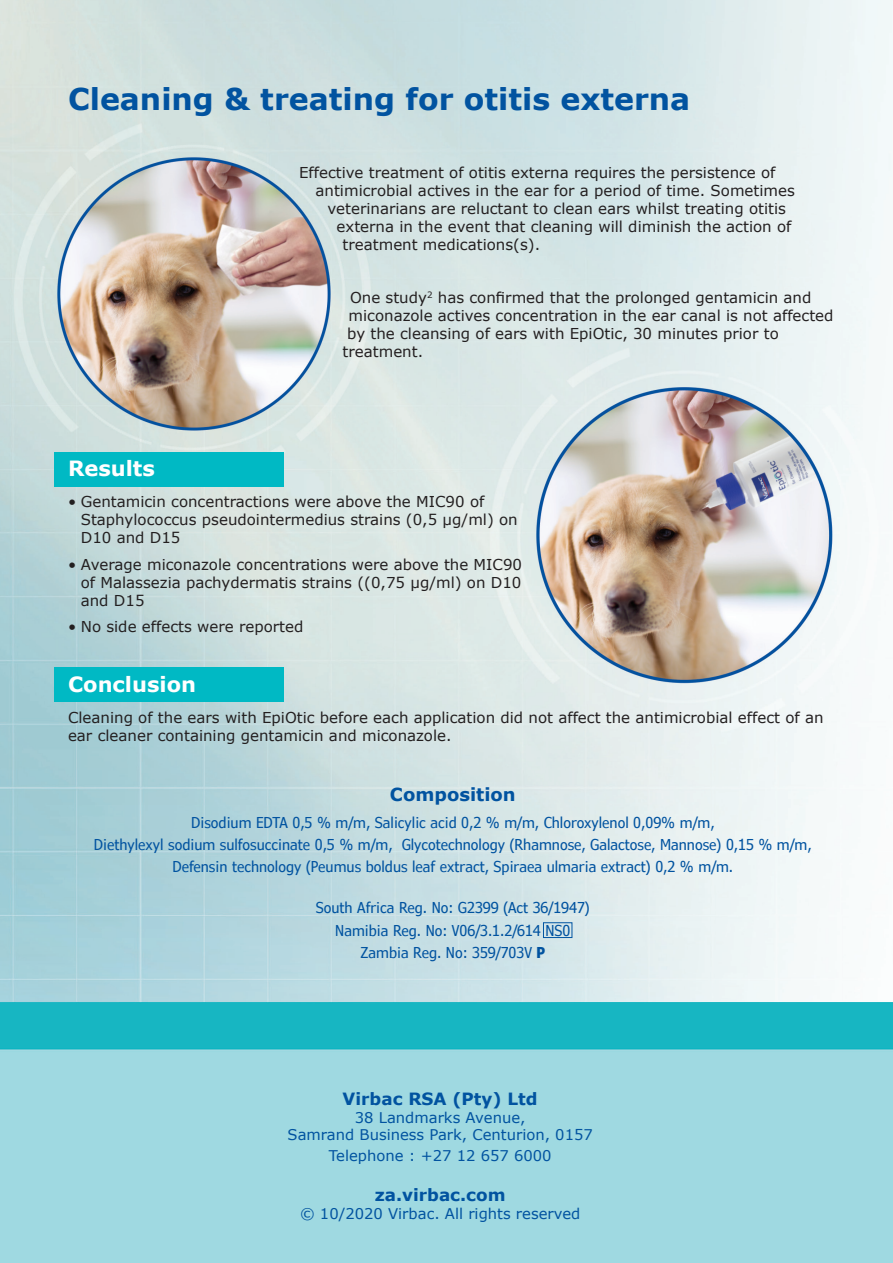
<style>
.page{position:relative;width:893px;height:1263px;background:#fff}
.page>*{position:absolute;margin:0;border:0;box-sizing:border-box;transform-origin:0 0}
.t1{font:700 30px "Verdana";color:#0153a0}
.t2{font:700 21px "Verdana";color:#fff}
.t3{font:700 18px "Verdana Pro";color:#0153a0}
.t4{font:700 16.8px "Verdana";color:#0153a0}
.t5{font:15px/18px "Verdana";color:#231f20}
.t6{font:condensed 15px "Verdana Pro";color:#0153a0}
.t7{font:14.7px "Verdana";color:#0153a0}
.s1{font-weight:700}
</style>
<div class="page">
<img style="left:0;top:0;width:893px;height:1263px">
<div style="left:54px;top:452px;width:230px;height:34px;background:#00b9c4"></div>
<div style="left:54px;top:668px;width:230px;height:34px;background:#00b9c4"></div>
<div style="left:543px;top:922px;width:29px;height:16px;border:1px solid #0155a2"></div>
<p class="t1" style="left:68px;top:80px;width:624px">Cleaning &amp; treating for otitis externa</p>
<p class="t5" style="left:299px;top:163px;width:478px">Effective treatment of otitis externa requires the persistence of</p>
<p class="t5" style="left:316px;top:181px;width:481px">antimicrobial actives in the ear for a period of time. Sometimes</p>
<p class="t5" style="left:328px;top:199px;width:460px">veterinarians are reluctant to clean ears whilst treating otitis</p>
<p class="t5" style="left:337px;top:217px;width:456px">externa in the event that cleaning will diminish the action of</p>
<p class="t5" style="left:343px;top:235px;width:199px">treatment medications(s).</p>
<p class="t5" style="left:350px;top:288px;width:463px">One study<sup>2</sup> has confirmed that the prolonged gentamicin and</p>
<p class="t5" style="left:349px;top:306px;width:486px">miconazole actives concentration in the ear canal is not affected</p>
<p class="t5" style="left:347px;top:324px;width:433px">by the cleansing of ears with EpiOtic, 30 minutes prior to</p>
<p class="t5" style="left:343px;top:342px;width:82px">treatment.</p>
<p class="t2" style="left:68px;top:455px;width:88px">Results</p>
<p class="t5" style="left:81px;top:493px;width:438px;text-indent:-13px">• Gentamicin concentractions were above the MIC90 of<br>Staphylococcus pseudointermedius strains (0,5 µg/ml) on<br>D10 and D15</p>
<p class="t5" style="left:81px;top:555px;width:443px;text-align:justify;text-indent:-13px">• Average miconazole concentrations were above the MIC90 of Malassezia pachydermatis strains ((0,75 µg/ml) on D10 and D15</p>
<p class="t5" style="left:68px;top:618px;width:237px">• No side effects were reported</p>
<p class="t2" style="left:68px;top:671px;width:130px">Conclusion</p>
<p class="t5" style="left:68px;top:709px;width:757px">Cleaning of the ears with EpiOtic before each application did not affect the antimicrobial effect of an ear cleaner containing gentamicin and miconazole.</p>
<p class="t3" style="left:390px;top:783px;width:127px">Composition</p>
<p class="t6" style="left:191px;top:813px;width:525px">Disodium EDTA 0,5 % m/m, Salicylic acid 0,2 % m/m, Chloroxylenol 0,09% m/m,</p>
<p class="t6" style="left:94px;top:835px;width:719px">Diethylexyl sodium sulfosuccinate 0,5 % m/m, Glycotechnology (Rhamnose, Galactose, Mannose) 0,15 % m/m,</p>
<p class="t6" style="left:172px;top:857px;width:562px">Defensin technology (Peumus boldus leaf extract, Spiraea ulmaria extract) 0,2 % m/m.</p>
<p class="t6" style="left:316px;top:898px;width:276px">South Africa Reg. No: G2399 (Act 36/1947)</p>
<p class="t6" style="left:335px;top:920px;width:237px">Namibia Reg. No: V06/3.1.2/614 NS0</p>
<p class="t6" style="left:360px;top:943px;width:186px">Zambia Reg. No: 359/703V <span class="s1">P</span></p>
<p class="t4" style="left:343px;top:1088px;width:197px">Virbac RSA (Pty) Ltd</p>
<p class="t7" style="left:355px;top:1108px;width:172px">38 Landmarks Avenue,</p>
<p class="t7" style="left:288px;top:1126px;width:307px">Samrand Business Park, Centurion, 0157</p>
<p class="t7" style="left:329px;top:1146px;width:224px">Telephone : +27 12 657 6000</p>
<p class="t4" style="left:375px;top:1184px;width:132px">za.virbac.com</p>
<p class="t7" style="left:300px;top:1204px;width:282px">© 10/2020 Virbac. All rights reserved</p>
</div>
